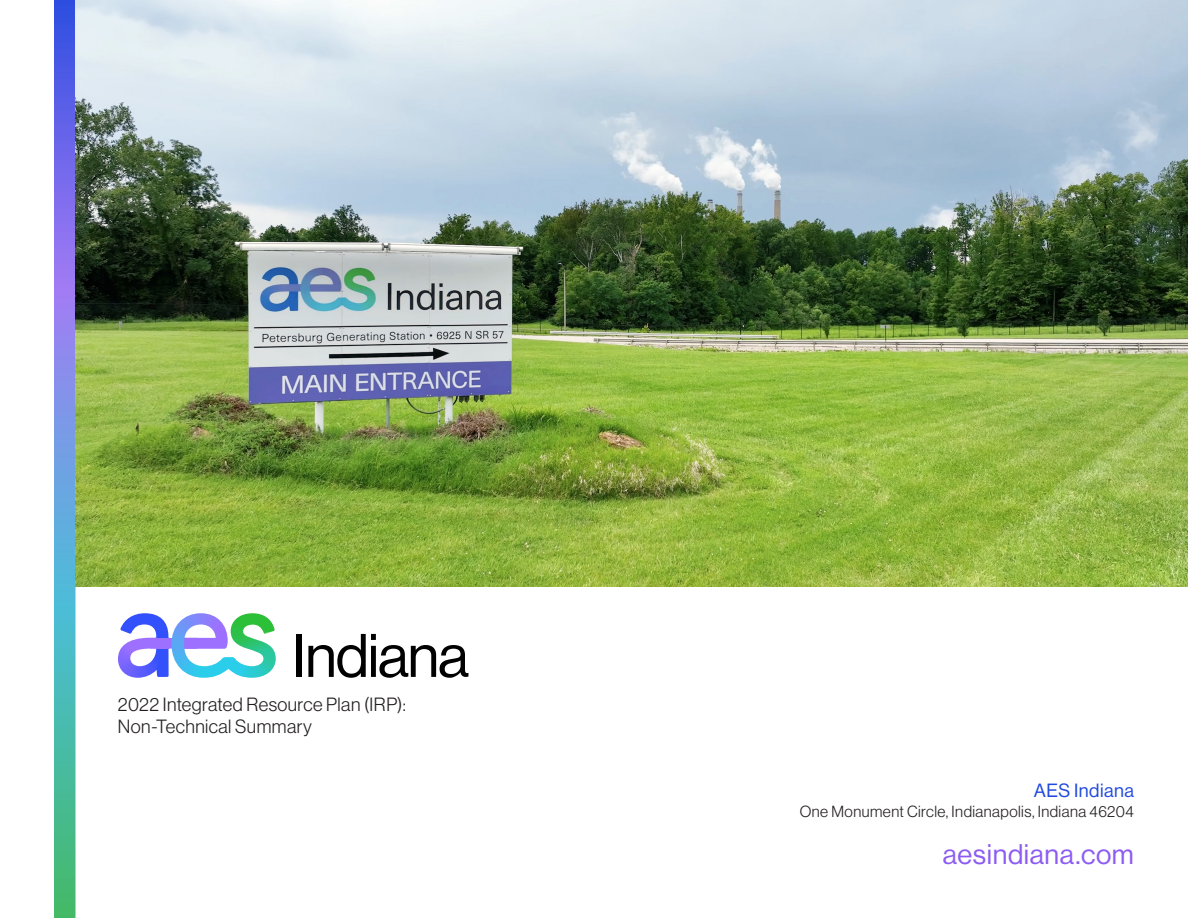
<style>
.page{position:relative;width:1188px;height:918px;background:#fff}
.page>*{position:absolute;margin:0;border:0;box-sizing:border-box;transform-origin:0 0}
.AES_body_copy{font:27.75px "N Haas Grotesk DS Pro 55 Rg";letter-spacing:.02em;color:#8c5cf2}
.AES_body_copy-2{font:18.75px/22.5px "N Haas Grotesk DS Pro 45 Lt";letter-spacing:.025em;color:#231f20}
.AES_body_copy-3{font:18.75px "N Haas Grotesk DS Pro 55 Rg";letter-spacing:.025em;color:#214ade}
.AES_body_copy-4{font:15.75px "N Haas Grotesk DS Pro 45 Lt";letter-spacing:.03em;color:#231f20}
</style>
<div class="page">
<div style="left:297px;top:634px;width:5px;height:43px;background:#000"></div>
<svg style="left:308px;top:634px;width:160px;height:44px"></svg>
<svg style="left:118px;top:613px;width:158px;height:65px"></svg>
<img style="left:54px;top:0;width:22px;height:918px">
<img style="left:75px;top:0;width:1113px;height:587px">
<p class="AES_body_copy-2" style="left:118px;top:693px;width:289px">2022 Integrated Resource Plan (IRP):<br>Non-Technical Summary</p>
<p class="AES_body_copy-3" style="left:1034px;top:779px;width:101px">AES Indiana</p>
<p class="AES_body_copy-4" style="left:800px;top:802px;width:336px">One Monument Circle, Indianapolis, Indiana 46204</p>
<p class="AES_body_copy" style="left:943px;top:839px;width:193px">aesindiana.com</p>
</div>
